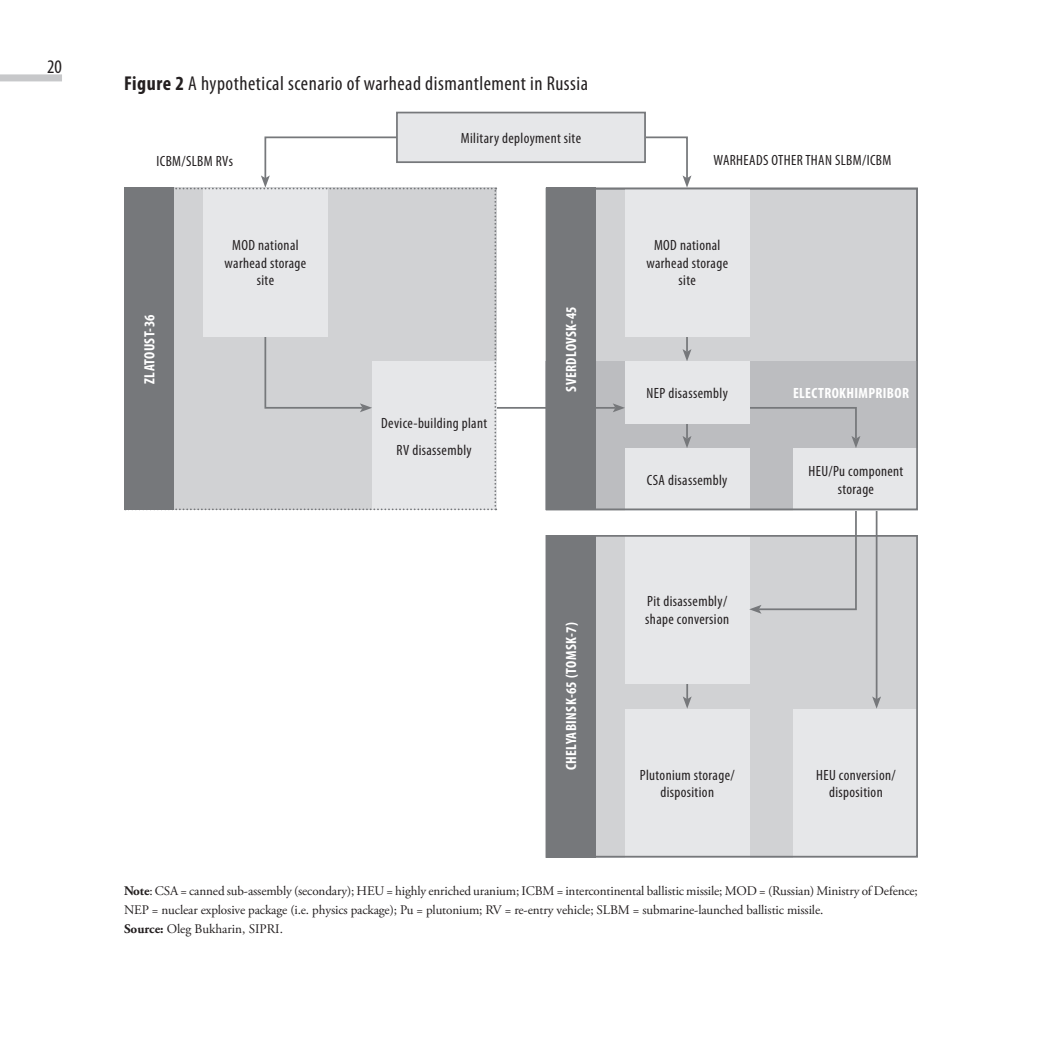
<style>
.page{position:relative;width:1042px;height:1042px;background:#fff}
.page>*{position:absolute;margin:0;border:0;box-sizing:border-box;transform-origin:0 0}
.t1{font:condensed 20.12px "Myriad Pro";letter-spacing:.025em;color:#231f20}
.t2{font:condensed 19.25px "Myriad Pro";color:#231f20}
.t3{font:condensed 14.88px/17.5px "Myriad Pro";letter-spacing:.025em;color:#231f20;text-align:center}
.t4{font:700 condensed 14.88px "Myriad Pro";letter-spacing:.025em;color:#fff}
.t5{font:13.12px/19.2px "Adobe Garamond Pro";letter-spacing:-.01em;color:#231f20}
.s1{font-weight:700}
</style>
<div class="page">
<div style="left:0;top:74px;width:62px;height:7px;background:#c7c8ca"></div>
<div style="left:546px;top:535px;width:372px;height:322px;background:#d1d2d4"></div>
<hr style="left:686px;top:656px;width:2px;height:43px;background:#76787b">
<svg style="left:683px;top:696px;width:9px;height:13px"></svg>
<hr style="left:876px;top:469px;width:1px;height:230px;background:#76787b">
<svg style="left:872px;top:696px;width:9px;height:13px"></svg>
<div style="left:264px;top:136px;width:424px;height:43px;border:2px solid #76787b"></div>
<svg style="left:682px;top:175px;width:9px;height:13px"></svg>
<div style="left:546px;top:188px;width:372px;height:322px;background:#d1d2d4"></div>
<div style="left:546px;top:361px;width:372px;height:149px;background:#bcbdc0"></div>
<hr style="left:493px;top:407px;width:122px;height:2px;background:#76787b">
<svg style="left:613px;top:403px;width:12px;height:9px"></svg>
<div style="left:546px;top:535px;width:49px;height:322px;background:#76787b"></div>
<div style="left:546px;top:188px;width:49px;height:322px;background:#76787b"></div>
<div style="left:397px;top:113px;width:248px;height:49px;background:#e6e7e9"></div>
<div style="left:396px;top:112px;width:250px;height:51px;border:2px solid #76787b"></div>
<div style="left:625px;top:535px;width:124px;height:149px;background:#e6e7e9"></div>
<div style="left:625px;top:709px;width:124px;height:148px;background:#e6e7e9"></div>
<div style="left:794px;top:709px;width:124px;height:148px;background:#e6e7e9"></div>
<hr style="left:686px;top:309px;width:2px;height:43px;background:#76787b">
<svg style="left:682px;top:349px;width:9px;height:12px"></svg>
<hr style="left:686px;top:395px;width:2px;height:44px;background:#76787b">
<svg style="left:682px;top:436px;width:9px;height:12px"></svg>
<div style="left:625px;top:188px;width:124px;height:148px;background:#e6e7e9"></div>
<div style="left:625px;top:448px;width:124px;height:62px;background:#e6e7e9"></div>
<div style="left:546px;top:535px;width:372px;height:322px;border:2px solid #76787b"></div>
<svg style="left:124px;top:175px;width:372px;height:335px;background:#c9cacd"></svg>
<svg style="left:744px;top:406px;width:116px;height:42px"></svg>
<div style="left:625px;top:361px;width:124px;height:62px;background:#e6e7e9"></div>
<svg style="left:749px;top:484px;width:108px;height:130px"></svg>
<div style="left:794px;top:448px;width:124px;height:62px;background:#e6e7e9"></div>
<div style="left:546px;top:188px;width:372px;height:322px;border:2px solid #76787b"></div>
<p class="t2" style="left:47px;top:56px;width:16px">20</p>
<h1 class="t1" style="left:124px;top:72px;width:465px"><span class="s1">Figure 2</span> A hypothetical scenario of warhead dismantlement in Russia</h1>
<p class="t3" style="left:461px;top:130px;width:122px">Military deployment site</p>
<p class="t3" style="left:156px;top:152px;width:78px">ICBM/SLBM RVs</p>
<p class="t3" style="left:713px;top:152px;width:179px">WARHEADS OTHER THAN SLBM/ICBM</p>
<p class="t4" style="left:141px;top:384px;width:71px;rotate:-90deg">ZLATOUST-36</p>
<p class="t3" style="left:225px;top:237px;width:83px">MOD national warhead storage site</p>
<p class="t3" style="left:381px;top:409px;width:108px;line-height:27.5px">Device-building plant<br>RV disassembly</p>
<p class="t4" style="left:563px;top:392px;width:87px;rotate:-90deg">SVERDLOVSK-45</p>
<p class="t4" style="left:563px;top:770px;width:149px;rotate:-90deg">CHELYABINSK-65 (TOMSK-7)</p>
<p class="t3" style="left:646px;top:237px;width:83px">MOD national warhead storage site</p>
<p class="t3" style="left:646px;top:385px;width:83px">NEP disassembly</p>
<p class="t3" style="left:647px;top:471px;width:82px">CSA disassembly</p>
<p class="t3" style="left:645px;top:593px;width:85px;text-align:left">Pit disassembly/ shape conversion</p>
<p class="t3" style="left:640px;top:766px;width:96px">Plutonium storage/ disposition</p>
<p class="t4" style="left:793px;top:385px;width:118px">ELECTROKHIMPRIBOR</p>
<p class="t3" style="left:808px;top:463px;width:96px">HEU/Pu component storage</p>
<p class="t3" style="left:816px;top:766px;width:81px">HEU conversion/ disposition</p>
<p class="t5" style="left:124px;top:881px;width:795px"><span class="s1">Note</span>: CSA = canned sub-assembly (secondary); HEU = highly enriched uranium; ICBM = intercontinental ballistic missile; MOD = (Russian) Ministry of Defence;<br>NEP = nuclear explosive package (i.e. physics package); Pu = plutonium; RV = re-entry vehicle; SLBM = submarine-launched ballistic missile.<br><span class="s1">Source:</span> Oleg Bukharin, SIPRI.</p>
</div>
